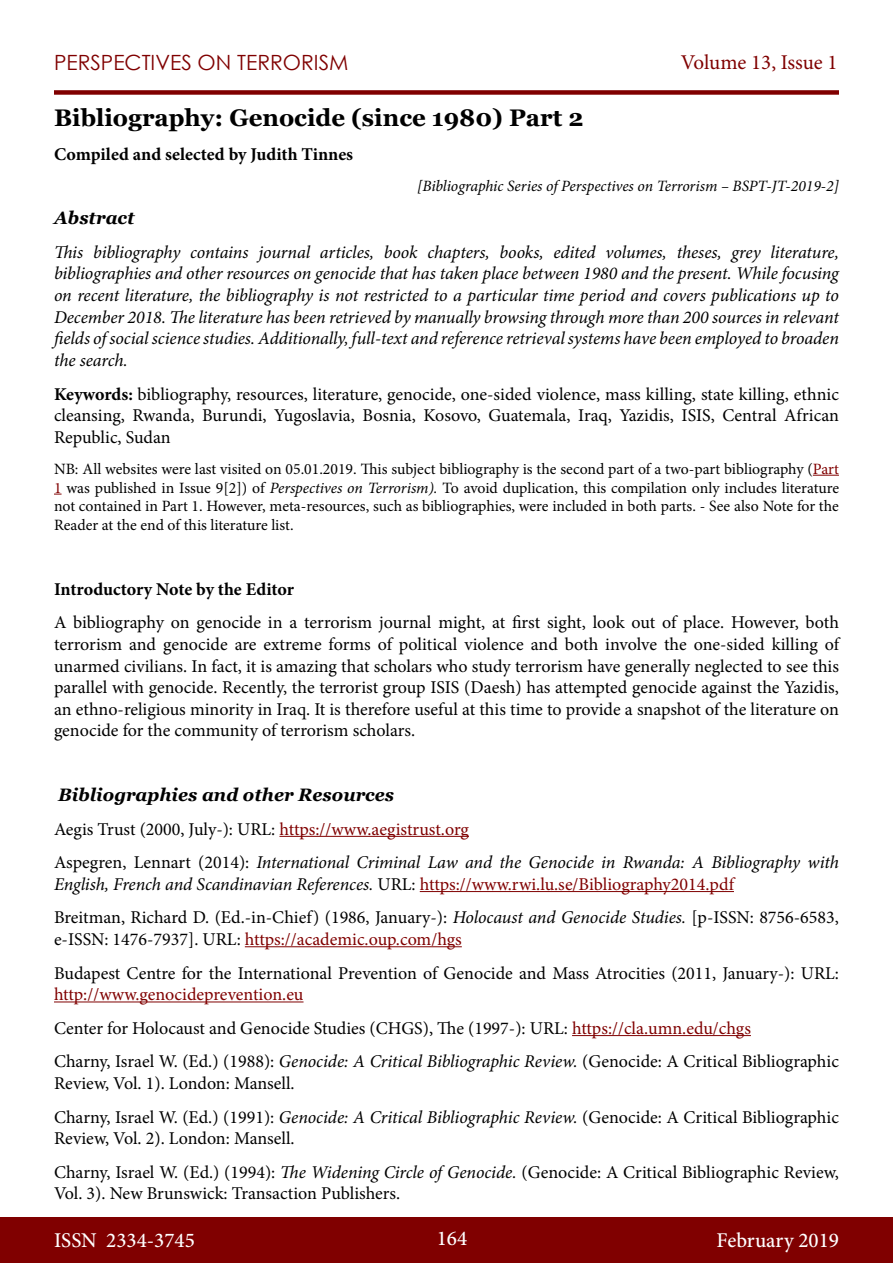
<style>
.page{position:relative;width:893px;height:1263px;background:#fff}
.page>*{position:absolute;margin:0;border:0;box-sizing:border-box;transform-origin:0 0}
.t1{font:700 24px "Georgia";color:#000}
.t2{font:500 21px "Minion Pro";color:#fff}
.t3{font:21px "Century Gothic";color:#800000}
.t4{font:21px "Minion Pro";letter-spacing:-.005em;color:#800000}
.t5{font:18px/21.6px "Minion Pro";color:#000}
.t6{font:italic 18px/21.6px "Minion Pro";letter-spacing:-.005em;color:#000;text-align:justify}
.t7{font:700 18px "Minion Pro";color:#000}
.t8{font:italic 700 18px "Georgia";color:#000}
.t9{font:15.75px/18.9px "Minion Pro";color:#000;text-align:justify}
.t10{font:italic 15.75px "Minion Pro";letter-spacing:-.005em;color:#000}
.s1{font-weight:700}
.s2{color:#800000}
.s3{font-style:italic}
.s4{font-style:normal}
.s5{font-style:normal;color:#800000}
</style>
<div class="page">
<div style="left:0;top:1217px;width:893px;height:46px;background:#800000"></div>
<div style="left:54px;top:90px;width:785px;height:5px;background:#800000"></div>
<svg style="left:813px;top:475px;width:26px;height:1px"></svg>
<hr style="left:279px;top:836px;width:190px;height:1px;background:#800000">
<hr style="left:420px;top:891px;width:314px;height:1px;background:#800000">
<hr style="left:245px;top:946px;width:217px;height:1px;background:#800000">
<hr style="left:54px;top:1001px;width:250px;height:1px;background:#800000">
<hr style="left:572px;top:1035px;width:179px;height:1px;background:#800000">
<p class="t3" style="left:54px;top:47px;width:296px">PERSPECTIVES ON TERRORISM</p>
<p class="t4" style="left:681px;top:48px;width:158px">Volume 13, Issue 1</p>
<h1 class="t1" style="left:54px;top:102px;width:531px">Bibliography: Genocide (since 1980) Part 2</h1>
<p class="t7" style="left:54px;top:141px;width:301px">Compiled and selected by Judith Tinnes</p>
<p class="t10" style="left:417px;top:175px;width:423px">[Bibliographic Series of Perspectives on Terrorism – BSPT-JT-2019-2]</p>
<p class="t8" style="left:54px;top:206px;width:82px">Abstract</p>
<p class="t6" style="left:54px;top:241px;width:786px">This bibliography contains journal articles, book chapters, books, edited volumes, theses, grey literature, bibliographies and other resources on genocide that has taken place between 1980 and the present. While focusing on recent literature, the bibliography is not restricted to a particular time period and covers publications up to December 2018. The literature has been retrieved by manually browsing through more than 200 sources in relevant fields of social science studies. Additionally, full-text and reference retrieval systems have been employed to broaden the search.</p>
<p class="t5" style="left:54px;top:383px;width:786px;text-align:justify"><span class="s1">Keywords:</span> bibliography, resources, literature, genocide, one-sided violence, mass killing, state killing, ethnic cleansing, Rwanda, Burundi, Yugoslavia, Bosnia, Kosovo, Guatemala, Iraq, Yazidis, ISIS, Central African Republic, Sudan</p>
<p class="t9" style="left:54px;top:459px;width:786px">NB: All websites were last visited on 05.01.2019. This subject bibliography is the second part of a two-part bibliography (<span class="s2">Part 1</span> was published in Issue 9[2]) of <span class="s3">Perspectives on Terrorism).</span> To avoid duplication, this compilation only includes literature not contained in Part 1. However, meta-resources, such as bibliographies, were included in both parts. - See also Note for the Reader at the end of this literature list.</p>
<p class="t7" style="left:54px;top:576px;width:241px">Introductory Note by the Editor</p>
<p class="t5" style="left:54px;top:612px;width:787px;text-align:justify">A bibliography on genocide in a terrorism journal might, at first sight, look out of place. However, both terrorism and genocide are extreme forms of political violence and both involve the one-sided killing of unarmed civilians. In fact, it is amazing that scholars who study terrorism have generally neglected to see this parallel with genocide. Recently, the terrorist group ISIS (Daesh) has attempted genocide against the Yazidis, an ethno-religious minority in Iraq. It is therefore useful at this time to provide a snapshot of the literature on genocide for the community of terrorism scholars.</p>
<p class="t8" style="left:58px;top:783px;width:338px">Bibliographies and other Resources</p>
<p class="t6" style="left:54px;top:812px;width:786px;line-height:33.6px"><span class="s4">Aegis Trust (2000, July-): URL:</span> <span class="s5">https://www.aegistrust.org<br></span><span class="s4">Aspegren, Lennart (2014):</span> International Criminal Law and the Genocide in Rwanda: A Bibliography with</p>
<p class="t5" style="left:54px;top:867px;width:786px;line-height:33.6px"><span class="s3">English, French and Scandinavian References.</span> URL: <span class="s2">https://www.rwi.lu.se/Bibliography2014.pdf<br></span>Breitman, Richard D. (Ed.-in-Chief) (1986, January-): <span class="s3">Holocaust and Genocide Studies.</span> [p-ISSN: 8756-6583,</p>
<p class="t5" style="left:54px;top:922px;width:786px;line-height:33.6px">e-ISSN: 1476-7937]. URL: <span class="s2">https://academic.oup.com/hgs<br></span>Budapest Centre for the International Prevention of Genocide and Mass Atrocities (2011, January-): URL:</p>
<p class="t5" style="left:54px;top:978px;width:786px;line-height:33.6px"><span class="s2">http://www.genocideprevention.eu<br></span>Center for Holocaust and Genocide Studies (CHGS), The (1997-): URL: <span class="s2">https://cla.umn.edu/chgs<br></span>Charny, Israel W. (Ed.) (1988): <span class="s3">Genocide: A Critical Bibliographic Review.</span> (Genocide: A Critical Bibliographic</p>
<p class="t5" style="left:54px;top:1066px;width:786px;line-height:33.6px">Review, Vol. 1). London: Mansell.<br>Charny, Israel W. (Ed.) (1991): <span class="s3">Genocide: A Critical Bibliographic Review.</span> (Genocide: A Critical Bibliographic</p>
<p class="t5" style="left:54px;top:1122px;width:786px;line-height:33.6px">Review, Vol. 2). London: Mansell.<br>Charny, Israel W. (Ed.) (1994): <span class="s3">The Widening Circle of Genocide.</span> (Genocide: A Critical Bibliographic Review,</p>
<p class="t5" style="left:54px;top:1183px;width:348px">Vol. 3). New Brunswick: Transaction Publishers.</p>
<p class="t2" style="left:54px;top:1226px;width:142px">ISSN 2334-3745</p>
<p class="t2" style="left:437px;top:1224px;width:32px">164</p>
<p class="t2" style="left:717px;top:1226px;width:124px">February 2019</p>
</div>
